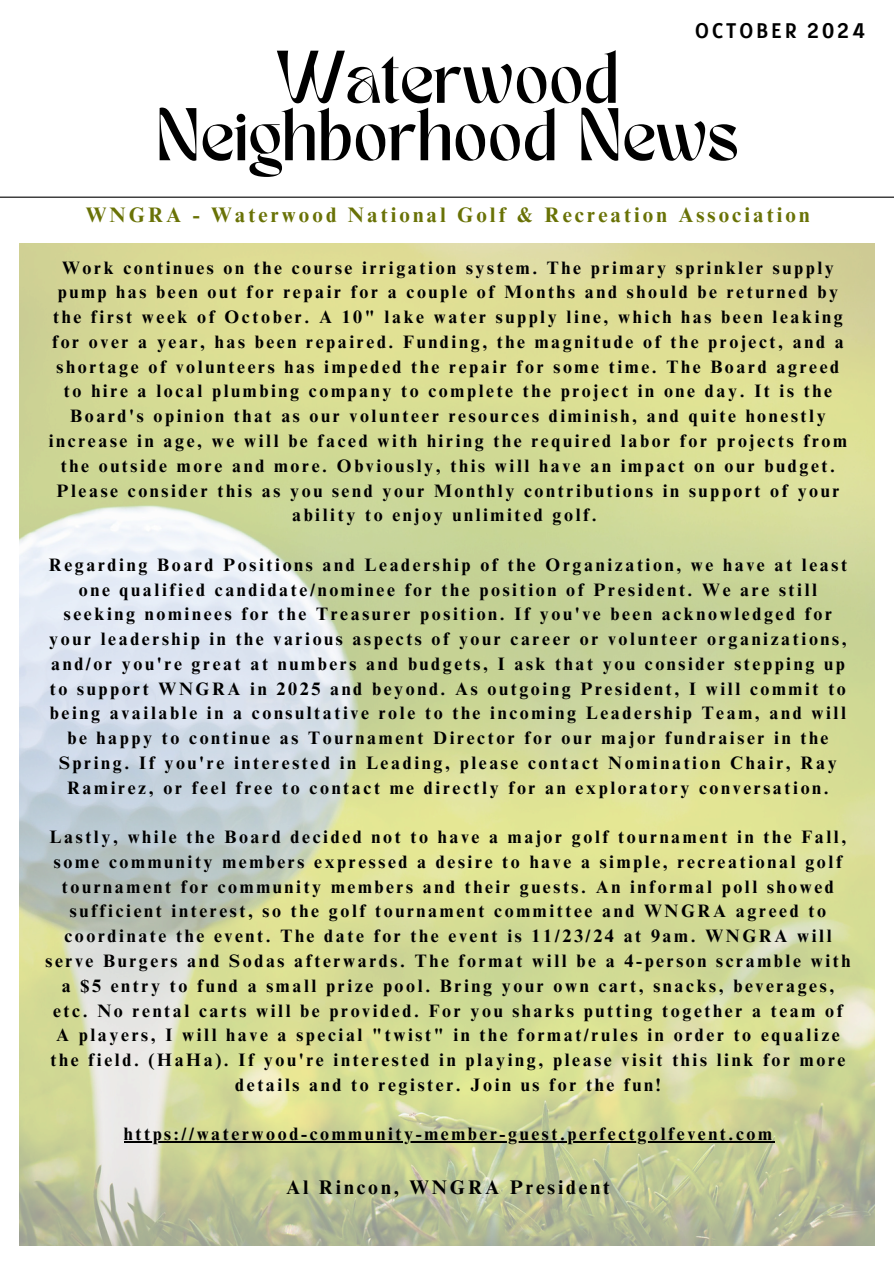
<style>
.page{position:relative;width:894px;height:1264px;background:#fff}
.page>*{position:absolute;margin:0;border:0;box-sizing:border-box;transform-origin:0 0}
.t1{font:52.2px/57.4px "TANMERINGUE";color:#000;text-align:center}
.t2{font:700 21px "Times NRMT Pro";letter-spacing:.145em;color:#697206}
.t3{font:21px "Alatsi";letter-spacing:.145em;color:#000}
.t4{font:700 19.65px "Times NRMT Pro";letter-spacing:.145em;color:#000}
.t5{font:700 18px/24.8px "Times NRMT Pro";letter-spacing:.145em;color:#000;text-align:center}
</style>
<div class="page">
<hr style="left:0;top:197px;width:893px;height:1px;background:#000">
<img style="left:20px;top:243px;width:853px;height:1001px">
<hr style="left:124px;top:1141px;width:650px;height:1px;background:#000">
<h1 class="t3" style="left:695px;top:17px;width:171px">OCTOBER 2024</h1>
<h2 class="t1" style="left:156px;top:57px;width:583px">Waterwood<br>Neighborhood News</h2>
<p class="t2" style="left:86px;top:207px;width:725px">WNGRA - Waterwood National Golf &amp; Recreation Association</p>
<p class="t5" style="left:49px;top:257px;width:799px">Work continues on the course irrigation system. The primary sprinkler supply pump has been out for repair for a couple of Months and should be returned by the first week of October. A 10" lake water supply line, which has been leaking for over a year, has been repaired. Funding, the magnitude of the project, and a shortage of volunteers has impeded the repair for some time. The Board agreed to hire a local plumbing company to complete the project in one day. It is the Board's opinion that as our volunteer resources diminish, and quite honestly increase in age, we will be faced with hiring the required labor for projects from the outside more and more. Obviously, this will have an impact on our budget.<br>Please consider this as you send your Monthly contributions in support of your ability to enjoy unlimited golf.</p>
<p class="t5" style="left:49px;top:554px;width:799px">Regarding Board Positions and Leadership of the Organization, we have at least one qualified candidate/nominee for the position of President. We are still seeking nominees for the Treasurer position. If you've been acknowledged for your leadership in the various aspects of your career or volunteer organizations, and/or you're great at numbers and budgets, I ask that you consider stepping up to support WNGRA in 2025 and beyond. As outgoing President, I will commit to being available in a consultative role to the incoming Leadership Team, and will be happy to continue as Tournament Director for our major fundraiser in the Spring. If you're interested in Leading, please contact Nomination Chair, Ray Ramirez, or feel free to contact me directly for an exploratory conversation.</p>
<p class="t5" style="left:45px;top:826px;width:806px">Lastly, while the Board decided not to have a major golf tournament in the Fall, some community members expressed a desire to have a simple, recreational golf tournament for community members and their guests. An informal poll showed sufficient interest, so the golf tournament committee and WNGRA agreed to coordinate the event. The date for the event is 11/23/24 at 9am. WNGRA will serve Burgers and Sodas afterwards. The format will be a 4-person scramble with a $5 entry to fund a small prize pool. Bring your own cart, snacks, beverages, etc. No rental carts will be provided. For you sharks putting together a team of A players, I will have a special "twist" in the format/rules in order to equalize the field. (HaHa). If you're interested in playing, please visit this link for more details and to register. Join us for the fun!</p>
<p class="t5" style="left:124px;top:1123px;width:649px">https://waterwood-community-member-guest.perfectgolfevent.com</p>
<p class="t4" style="left:286px;top:1180px;width:325px">Al Rincon, WNGRA President</p>
</div>
